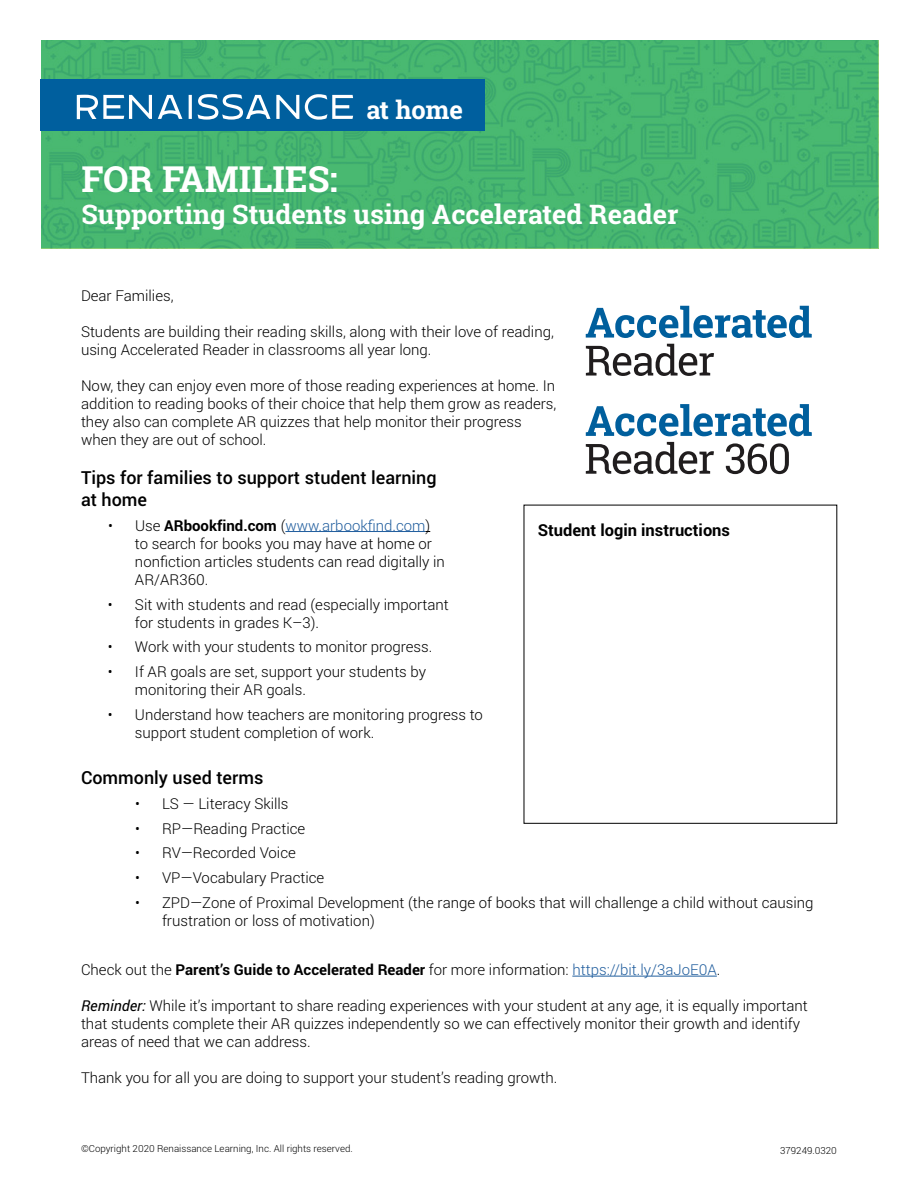
<style>
.page{position:relative;width:918px;height:1188px;background:#fff}
.page>*{position:absolute;margin:0;border:0;box-sizing:border-box;transform-origin:0 0}
.t1{font:700 36px "Roboto Slab";color:#fff}
.t2{font:700 27px "Roboto Slab";color:#fff}
.t3{font:700 25.5px "Roboto Slab";letter-spacing:-.005em;color:#fff}
.t4{font:500 18px/21.6px "Roboto";color:#000}
.t5{font:700 16.5px "Roboto";color:#000}
.t6{font:300 15px/18px "Roboto";color:#000}
.t7{font:700 15px "Roboto";color:#000}
.t8{font:300 9.75px "Roboto";color:#000}
.s1{font-weight:700}
.s2{color:#215e9e}
.s3{font-weight:300}
.s4{font-weight:300;color:#215e9e}
.s5{font-weight:400;font-style:italic}
</style>
<div class="page">
<hr style="left:285px;top:531px;width:140px;height:1px;background:#215e9e">
<hr style="left:572px;top:976px;width:145px;height:1px;background:#215e9e">
<img style="left:41px;top:40px;width:837px;height:208px">
<div style="left:40px;top:79px;width:445px;height:51px;background:#005f9e"></div>
<svg style="left:77px;top:94px;width:276px;height:26px"></svg>
<svg style="left:586px;top:306px;width:226px;height:32px"></svg>
<svg style="left:586px;top:344px;width:128px;height:32px"></svg>
<svg style="left:586px;top:404px;width:226px;height:32px"></svg>
<svg style="left:586px;top:442px;width:128px;height:32px"></svg>
<svg style="left:726px;top:443px;width:63px;height:31px"></svg>
<h3 class="t3" style="left:367px;top:92px;width:98px">at home</h3>
<h1 class="t1" style="left:82px;top:154px;width:258px">FOR FAMILIES:</h1>
<h2 class="t2" style="left:82px;top:196px;width:599px">Supporting Students using Accelerated Reader</h2>
<p class="t6" style="left:81px;top:286px;width:94px">Dear Families,</p>
<p class="t6" style="left:81px;top:322px;width:474px">Students are building their reading skills, along with their love of reading, using Accelerated Reader in classrooms all year long.</p>
<p class="t6" style="left:81px;top:376px;width:477px">Now, they can enjoy even more of those reading experiences at home. In addition to reading books of their choice that help them grow as readers, they also can complete AR quizzes that help monitor their progress when they are out of school.</p>
<p class="t4" style="left:81px;top:467px;width:357px">Tips for families to support student learning at home</p>
<p class="t6" style="left:135px;top:516px;width:311px;text-indent:-27px">• Use <span class="s1">ARbookfind.com</span> (<span class="s2">www.arbookfind.com</span>) to search for books you may have at home or nonfiction articles students can read digitally in AR/AR360.</p>
<p class="t6" style="left:135px;top:595px;width:315px;text-indent:-27px">• Sit with students and read (especially important for students in grades K–3).</p>
<p class="t6" style="left:108px;top:637px;width:326px">• Work with your students to monitor progress.</p>
<p class="t6" style="left:135px;top:662px;width:293px;text-indent:-27px">• If AR goals are set, support your students by monitoring their AR goals.</p>
<p class="t6" style="left:135px;top:705px;width:350px;text-indent:-27px">• Understand how teachers are monitoring progress to support student completion of work.</p>
<p class="t4" style="left:81px;top:766px;width:184px">Commonly used terms</p>
<p class="t6" style="left:135px;top:794px;width:155px">• LS — Literacy Skills</p>
<p class="t6" style="left:135px;top:819px;width:172px">• RP—Reading Practice</p>
<p class="t6" style="left:135px;top:844px;width:162px">• RV—Recorded Voice</p>
<p class="t6" style="left:135px;top:868px;width:191px">• VP—Vocabulary Practice</p>
<p class="t6" style="left:162px;top:893px;width:653px;text-indent:-27px">• ZPD—Zone of Proximal Development (the range of books that will challenge a child without causing frustration or loss of motivation)</p>
<p class="t7" style="left:81px;top:959px;width:641px"><span class="s3">Check out the</span> Parent’s Guide to Accelerated Reader <span class="s3">for more information:</span> <span class="s4">https://bit.ly/3aJoE0A</span><span class="s3">.</span></p>
<p class="t6" style="left:81px;top:997px;width:728px"><span class="s5">Reminder:</span> While it’s important to share reading experiences with your student at any age, it is equally important that students complete their AR quizzes independently so we can effectively monitor their growth and identify areas of need that we can address.</p>
<p class="t6" style="left:81px;top:1069px;width:478px">Thank you for all you are doing to support your student’s reading growth.</p>
<p class="t5" style="left:538px;top:519px;width:194px">Student login instructions</p>
<p class="t8" style="left:81px;top:1142px;width:273px">©Copyright 2020 Renaissance Learning, Inc. All rights reserved.</p>
<p class="t8" style="left:780px;top:1144px;width:58px">379249.0320</p>
</div>
